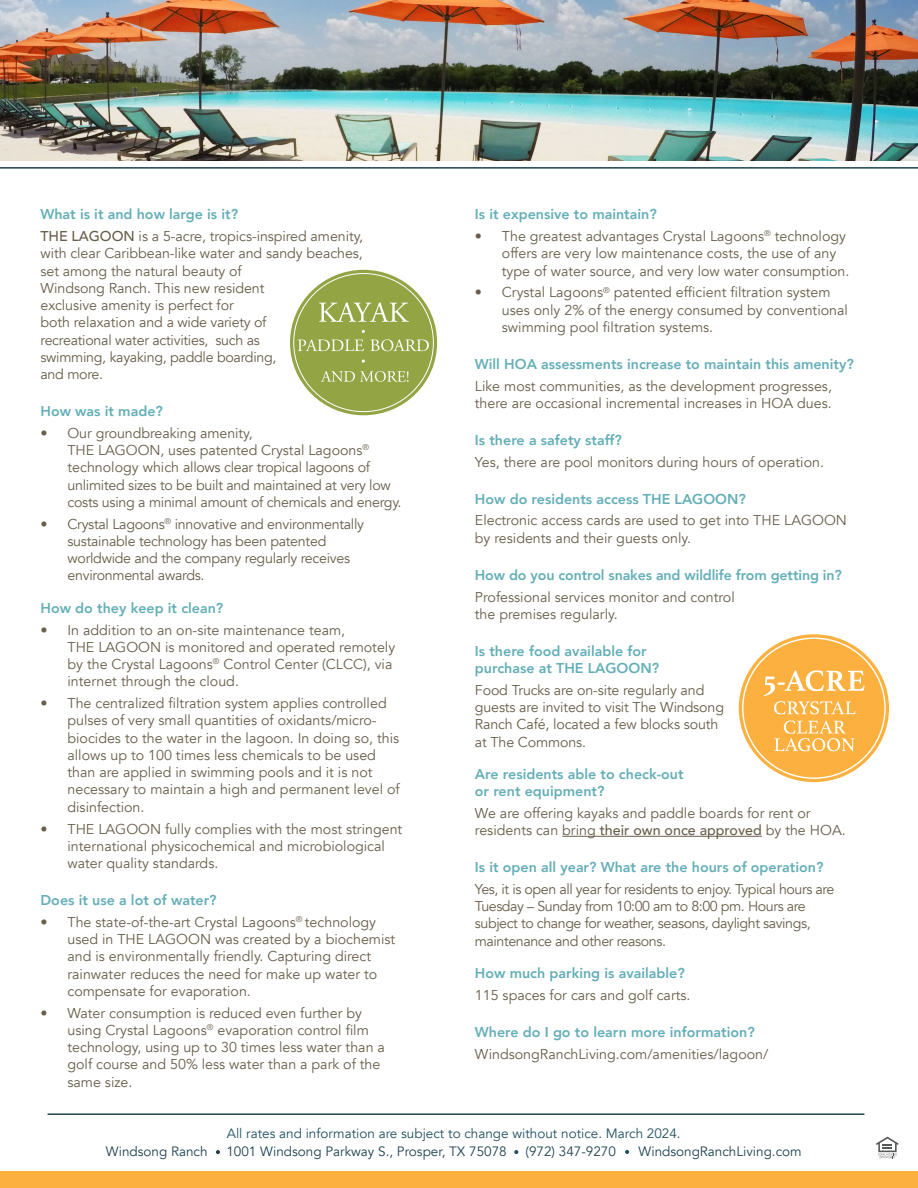
<style>
.page{position:relative;width:918px;height:1188px;background:#fff}
.page>*{position:absolute;margin:0;border:0;box-sizing:border-box;transform-origin:0 0}
.t1{font:14.25px/17.2px "Avenir";color:#685e4a}
.t2{font:800 14.25px/17.2px "Avenir";color:#65afb8}
.t3{font:14.25px/17.2px "Avenir";letter-spacing:-.02em;color:#685e4a}
.t4{font:14.25px/17.2px "Avenir";letter-spacing:-.03em;color:#685e4a}
.t5{font:13.5px "Avenir";color:#1f4351}
.t6{font:13.5px "Avenir";color:#235161}
.s1{font-weight:500}
</style>
<div class="page">
<hr style="left:562px;top:836px;width:200px;height:1px;background:#685e4a">
<div style="left:739px;top:634px;width:150px;height:148px;background:#fbb03f;border-radius:50%"></div>
<svg style="left:764px;top:670px;width:101px;height:44px"></svg>
<svg style="left:774px;top:721px;width:81px;height:30px"></svg>
<div style="left:290px;top:270px;width:147px;height:145px;background:#93a445;border-radius:50%"></div>
<svg style="left:319px;top:302px;width:90px;height:20px"></svg>
<svg style="left:298px;top:339px;width:66px;height:12px"></svg>
<svg style="left:370px;top:339px;width:59px;height:12px"></svg>
<svg style="left:321px;top:371px;width:88px;height:11px"></svg>
<div style="left:0;top:1171px;width:918px;height:17px;background:#fbb03f"></div>
<svg style="left:216px;top:1150px;width:4px;height:4px"></svg>
<svg style="left:514px;top:1150px;width:4px;height:4px"></svg>
<svg style="left:625px;top:1150px;width:4px;height:4px"></svg>
<svg style="left:876px;top:1137px;width:23px;height:21px"></svg>
<hr style="left:48px;top:1113px;width:816px;height:2px;background:#1f4351">
<img style="left:0;top:0;width:918px;height:160px">
<hr style="left:0;top:167px;width:918px;height:2px;background:#1f4351">
<p class="t2" style="left:40px;top:206px;width:199px">What is it and how large is it?</p>
<p class="t1" style="left:40px;top:228px;width:324px"><span class="s1">THE LAGOON</span> is a 5-acre, tropics-inspired amenity, with clear Caribbean-like water and sandy beaches, set among the natural beauty of<br>Windsong Ranch. This new resident<br>exclusive amenity is perfect for<br>both relaxation and a wide variety of<br>recreational water activities, such as<br>swimming, kayaking, paddle boarding,<br>and more.</p>
<p class="t2" style="left:40px;top:402px;width:124px">How was it made?</p>
<p class="t3" style="left:68px;top:425px;width:336px;text-indent:-27px">• Our groundbreaking amenity,<br>THE LAGOON, uses patented Crystal Lagoons<sup>® </sup>technology which allows clear tropical lagoons of unlimited sizes to be built and maintained at very low costs using a minimal amount of chemicals and energy.</p>
<p class="t3" style="left:68px;top:515px;width:298px;text-indent:-27px">• Crystal Lagoons<sup>®</sup> innovative and environmentally sustainable technology has been patented worldwide and the company regularly receives environmental awards.</p>
<p class="t2" style="left:40px;top:599px;width:184px">How do they keep it clean?</p>
<p class="t1" style="left:68px;top:621px;width:329px;text-indent:-27px">• In addition to an on-site maintenance team,<br>THE LAGOON is monitored and operated remotely by the Crystal Lagoons<sup>®</sup> Control Center (CLCC), via internet through the cloud.</p>
<p class="t1" style="left:68px;top:695px;width:334px;text-indent:-27px">• The centralized filtration system applies controlled pulses of very small quantities of oxidants/micro&shy;biocides to the water in the lagoon. In doing so, this allows up to 100 times less chemicals to be used than are applied in swimming pools and it is not necessary to maintain a high and permanent level of disinfection.</p>
<p class="t1" style="left:68px;top:820px;width:336px;text-indent:-27px">• THE LAGOON fully complies with the most stringent international physicochemical and microbiological water quality standards.</p>
<p class="t2" style="left:40px;top:891px;width:178px">Does it use a lot of water?</p>
<p class="t1" style="left:68px;top:914px;width:329px;text-indent:-27px">• The state-of-the-art Crystal Lagoons<sup>®</sup> technology used in THE LAGOON was created by a biochemist and is environmentally friendly. Capturing direct rainwater reduces the need for make up water to compensate for evaporation.</p>
<p class="t1" style="left:68px;top:1004px;width:319px;text-indent:-27px">• Water consumption is reduced even further by using Crystal Lagoons<sup>®</sup> evaporation control film technology, using up to 30 times less water than a golf course and 50% less water than a park of the same size.</p>
<p class="t2" style="left:475px;top:206px;width:183px">Is it expensive to maintain?</p>
<p class="t1" style="left:502px;top:228px;width:349px;text-indent:-27px">• The greatest advantages Crystal Lagoons<sup>®</sup> technology offers are very low maintenance costs, the use of any type of water source, and very low water consumption.</p>
<p class="t1" style="left:502px;top:284px;width:348px;text-indent:-27px">• Crystal Lagoons<sup>®</sup> patented efficient filtration system uses only 2% of the energy consumed by conventional swimming pool filtration systems.</p>
<p class="t2" style="left:475px;top:355px;width:380px">Will HOA assessments increase to maintain this amenity?</p>
<p class="t1" style="left:475px;top:377px;width:359px">Like most communities, as the development progresses, there are occasional incremental increases in HOA dues.</p>
<p class="t2" style="left:475px;top:431px;width:149px">Is there a safety staff?</p>
<p class="t1" style="left:475px;top:453px;width:351px">Yes, there are pool monitors during hours of operation.</p>
<p class="t2" style="left:475px;top:490px;width:272px">How do residents access THE LAGOON?</p>
<p class="t1" style="left:475px;top:512px;width:374px">Electronic access cards are used to get into THE LAGOON by residents and their guests only.</p>
<p class="t2" style="left:475px;top:566px;width:369px">How do you control snakes and wildlife from getting in?</p>
<p class="t1" style="left:475px;top:588px;width:261px">Professional services monitor and control the premises regularly.</p>
<p class="t2" style="left:475px;top:642px;width:186px">Is there food available for purchase at THE LAGOON?</p>
<p class="t1" style="left:475px;top:682px;width:251px">Food Trucks are on-site regularly and guests are invited to visit The Windsong<br>Ranch Café, located a few blocks south at The Commons.</p>
<p class="t2" style="left:475px;top:765px;width:210px">Are residents able to check-out or rent equipment?</p>
<p class="t1" style="left:475px;top:805px;width:372px">We are offering kayaks and paddle boards for rent or residents can bring <span class="s1">their own once approved</span> by the HOA.</p>
<p class="t2" style="left:475px;top:859px;width:350px">Is it open all year? What are the hours of operation?</p>
<p class="t4" style="left:475px;top:881px;width:361px">Yes, it is open all year for residents to enjoy. Typical hours are Tuesday – Sunday from 10:00 am to 8:00 pm. Hours are subject to change for weather, seasons, daylight savings, maintenance and other reasons.</p>
<p class="t2" style="left:475px;top:965px;width:211px">How much parking is available?</p>
<p class="t1" style="left:475px;top:987px;width:217px">115 spaces for cars and golf carts.</p>
<p class="t2" style="left:475px;top:1023px;width:281px">Where do I go to learn more information?</p>
<p class="t1" style="left:475px;top:1045px;width:295px">WindsongRanchLiving.com/amenities/lagoon/</p>
<p class="t6" style="left:227px;top:1126px;width:456px">All rates and information are subject to change without notice. March 2024.</p>
<p class="t5" style="left:106px;top:1144px;width:103px">Windsong Ranch</p>
<p class="t5" style="left:226px;top:1144px;width:282px">1001 Windsong Parkway S., Prosper, TX 75078</p>
<p class="t5" style="left:526px;top:1144px;width:92px">(972) 347-9270</p>
<p class="t5" style="left:638px;top:1144px;width:165px">WindsongRanchLiving.com</p>
</div>
